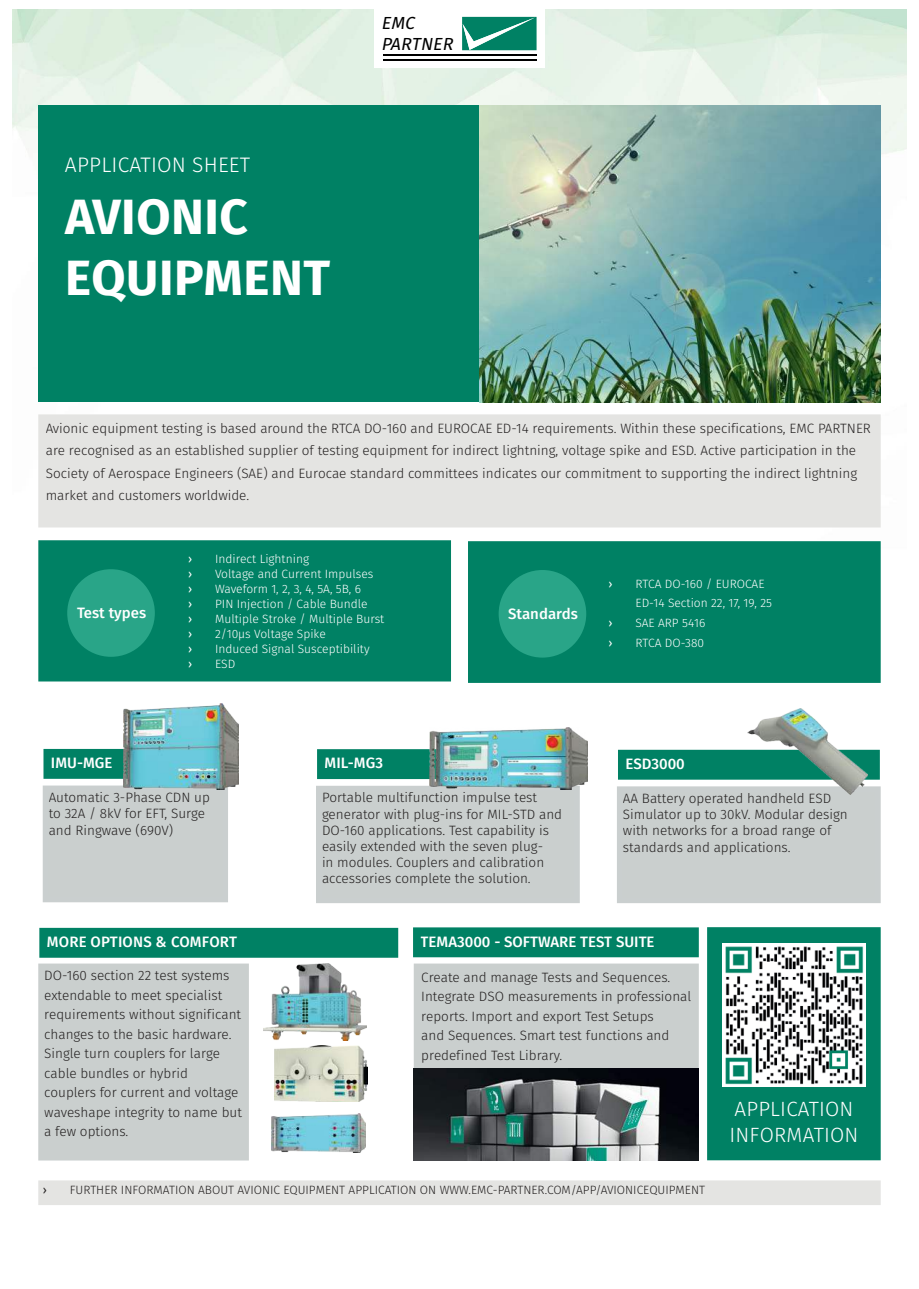
<style>
.page{position:relative;width:919px;height:1289px;background:#fff}
.page>*{position:absolute;margin:0;border:0;box-sizing:border-box;transform-origin:0 0}
.t1{font:700 49.5px/61.2px "Fira Sans";letter-spacing:.01em;color:#fff}
.t2{font:300 21px "Fira Sans";letter-spacing:.01em;color:#fff}
.t3{font:300 20.55px/25.5px "Fira Sans";letter-spacing:.01em;color:#fff}
.t4{font:italic 17.4px "Fira Sans";color:#000}
.t5{font:500 15px "Fira Sans";color:#fff}
.t6{font:300 13.5px/19.5px "Fira Sans";color:#221f1f}
.t7{font:300 12px/19.5px "Fira Sans";color:#fff}
.t8{font:300 12px "Fira Sans";color:#221f1f}
.t9{font:12px "Fira Sans";color:#fff}
.t10{font:12px "Fira Sans";color:#221f1f}
</style>
<div class="page">
<img style="left:13px;top:10px;width:893px;height:882px">
<div style="left:38px;top:105px;width:441px;height:297px;background:#008164"></div>
<div style="left:41px;top:1182px;width:837px;height:20px;background:#e4e4e2"></div>
<div style="left:38px;top:1180px;width:842px;height:24px;border:5px solid #e4e4e2"></div>
<div style="left:41px;top:966px;width:205px;height:191px;background:#cacfce"></div>
<div style="left:38px;top:963px;width:211px;height:197px;border:6px solid #cacfce"></div>
<div style="left:43px;top:931px;width:351px;height:23px;background:#008164"></div>
<div style="left:39px;top:927px;width:359px;height:30px;border:8px solid #008164"></div>
<div style="left:468px;top:541px;width:412px;height:142px;background:#008164;border:5px solid #008164"></div>
<div style="left:498px;top:570px;width:88px;height:87px;background:#29a588;border-radius:50%"></div>
<div style="left:38px;top:540px;width:413px;height:141px;background:#008164"></div>
<div style="left:67px;top:569px;width:88px;height:87px;background:#29a588;border-radius:50%"></div>
<div style="left:46px;top:788px;width:179px;height:111px;background:#cacfce"></div>
<div style="left:43px;top:785px;width:185px;height:117px;border:6px solid #cacfcf"></div>
<div style="left:47px;top:752px;width:177px;height:23px;background:#008164"></div>
<div style="left:43px;top:749px;width:184px;height:29px;border:8px solid #008164"></div>
<div style="left:620px;top:789px;width:257px;height:111px;background:#cacfce"></div>
<div style="left:617px;top:786px;width:263px;height:117px;border:6px solid #cacfcf"></div>
<div style="left:621px;top:753px;width:255px;height:23px;background:#008164"></div>
<div style="left:618px;top:749px;width:261px;height:30px;border:8px solid #008164"></div>
<img style="left:747px;top:708px;width:120px;height:86px">
<img style="left:124px;top:703px;width:114px;height:86px">
<div style="left:319px;top:788px;width:257px;height:112px;background:#cacfce"></div>
<div style="left:316px;top:785px;width:263px;height:118px;border:6px solid #cacfcf"></div>
<div style="left:321px;top:753px;width:254px;height:22px;background:#008164"></div>
<div style="left:317px;top:749px;width:262px;height:30px;border:8px solid #008164"></div>
<img style="left:429px;top:727px;width:158px;height:62px">
<div style="left:417px;top:967px;width:278px;height:100px;background:#cacfce"></div>
<div style="left:414px;top:963px;width:284px;height:108px;border:8px solid #cacfce"></div>
<div style="left:417px;top:931px;width:278px;height:22px;background:#008164"></div>
<div style="left:413px;top:927px;width:285px;height:30px;border:8px solid #008164"></div>
<img style="left:414px;top:1068px;width:284px;height:92px">
<div style="left:707px;top:927px;width:173px;height:233px;background:#008164"></div>
<img style="left:722px;top:943px;width:143px;height:143px">
<img style="left:274px;top:1045px;width:93px;height:56px">
<img style="left:271px;top:1113px;width:94px;height:39px">
<img style="left:263px;top:963px;width:104px;height:77px">
<div style="left:374px;top:9px;width:170px;height:59px;background:#fff"></div>
<hr style="left:382px;top:59px;width:154px;height:1px;background:#000">
<hr style="left:382px;top:54px;width:154px;height:1px;background:#000">
<svg style="left:462px;top:17px;width:74px;height:33px;background:#229178"></svg>
<div style="left:42px;top:418px;width:834px;height:105px;background:#e4e4e2"></div>
<div style="left:38px;top:414px;width:842px;height:113px;border:8px solid #e4e4e2"></div>
<img style="left:479px;top:106px;width:401px;height:296px">
<p class="t4" style="left:381px;top:13px;width:37px">EMC</p>
<h2 class="t2" style="left:65px;top:155px;width:187px">APPLICATION SHEET</h2>
<h1 class="t1" style="left:65px;top:189px;width:267px">AVIONIC<br>EQUIPMENT</h1>
<p class="t4" style="left:381px;top:34px;width:75px">PARTNER</p>
<p class="t6" style="left:46px;top:417px;width:826px;line-height:22.5px">Avionic equipment testing is based around the RTCA DO-160 and EUROCAE ED-14 requirements. Within these specifications, EMC PARTNER are recognised as an established supplier of testing equipment for indirect lightning, voltage spike and ESD. Active participation in the Society of Aerospace Engineers (SAE) and Eurocae standard committees indicates our commitment to supporting the indirect lightning market and customers worldwide.</p>
<p class="t9" style="left:188px;top:552px;width:6px">›</p>
<p class="t7" style="left:215px;top:549px;width:95px">Indirect Lightning</p>
<p class="t9" style="left:188px;top:567px;width:6px">›</p>
<p class="t7" style="left:215px;top:564px;width:160px">Voltage and Current Impulses</p>
<p class="t9" style="left:188px;top:582px;width:6px">›</p>
<p class="t7" style="left:215px;top:579px;width:147px">Waveform 1, 2, 3, 4, 5A, 5B, 6</p>
<p class="t9" style="left:188px;top:597px;width:6px">›</p>
<p class="t7" style="left:215px;top:594px;width:154px">PIN Injection / Cable Bundle</p>
<p class="t9" style="left:188px;top:612px;width:6px">›</p>
<p class="t7" style="left:215px;top:609px;width:171px">Multiple Stroke / Multiple Burst</p>
<p class="t9" style="left:188px;top:627px;width:6px">›</p>
<p class="t7" style="left:215px;top:624px;width:112px">2/10µs Voltage Spike</p>
<p class="t9" style="left:188px;top:642px;width:6px">›</p>
<p class="t7" style="left:215px;top:639px;width:156px">Induced Signal Susceptibility</p>
<p class="t9" style="left:188px;top:657px;width:6px">›</p>
<p class="t7" style="left:215px;top:654px;width:22px">ESD</p>
<p class="t5" style="left:77px;top:606px;width:71px">Test types</p>
<p class="t5" style="left:508px;top:607px;width:71px">Standards</p>
<p class="t9" style="left:608px;top:577px;width:6px">›</p>
<p class="t7" style="left:635px;top:574px;width:138px">RTCA DO-160 / EUROCAE<br>ED-14 Section 22, 17, 19, 25</p>
<p class="t9" style="left:608px;top:616px;width:6px">›</p>
<p class="t7" style="left:635px;top:613px;width:71px">SAE ARP 5416</p>
<p class="t9" style="left:608px;top:635px;width:6px">›</p>
<p class="t7" style="left:635px;top:633px;width:70px">RTCA DO-380</p>
<p class="t5" style="left:51px;top:757px;width:63px">IMU-MGE</p>
<p class="t6" style="left:49px;top:789px;width:163px;line-height:16.2px">Automatic 3-Phase CDN up to 32A / 8kV for EFT, Surge and Ringwave (690V)</p>
<p class="t5" style="left:324px;top:757px;width:60px">MIL-MG3</p>
<p class="t6" style="left:322px;top:790px;width:241px;line-height:16.2px">Portable multifunction impulse test generator with plug-ins for MIL-STD and DO-160 applications. Test capability is easily extended with the seven plug-<br>in modules. Couplers and calibration accessories complete the solution.</p>
<p class="t5" style="left:625px;top:757px;width:61px">ESD3000</p>
<p class="t6" style="left:623px;top:790px;width:226px;line-height:16.2px">AA Battery operated handheld ESD Simulator up to 30kV. Modular design with networks for a broad range of standards and applications.</p>
<p class="t5" style="left:47px;top:935px;width:192px">MORE OPTIONS &amp; COMFORT</p>
<p class="t6" style="left:44px;top:966px;width:199px">DO-160 section 22 test systems extendable to meet specialist requirements without significant changes to the basic hardware.<br>Single turn couplers for large cable bundles or hybrid couplers for current and voltage waveshape integrity to name but a few options.</p>
<p class="t5" style="left:420px;top:935px;width:235px">TEMA3000 - SOFTWARE TEST SUITE</p>
<p class="t6" style="left:421px;top:967px;width:271px">Create and manage Tests and Sequences.<br>Integrate DSO measurements in professional reports. Import and export Test Setups<br>and Sequences. Smart test functions and predefined Test Library.</p>
<p class="t10" style="left:43px;top:1183px;width:6px">›</p>
<p class="t8" style="left:70px;top:1184px;width:636px">FURTHER INFORMATION ABOUT AVIONIC EQUIPMENT APPLICATION ON WWW.EMC-PARTNER.COM/APP/AVIONICEQUIPMENT</p>
<h3 class="t3" style="left:729px;top:1096px;width:130px">APPLICATION<br>INFORMATION</h3>
</div>
